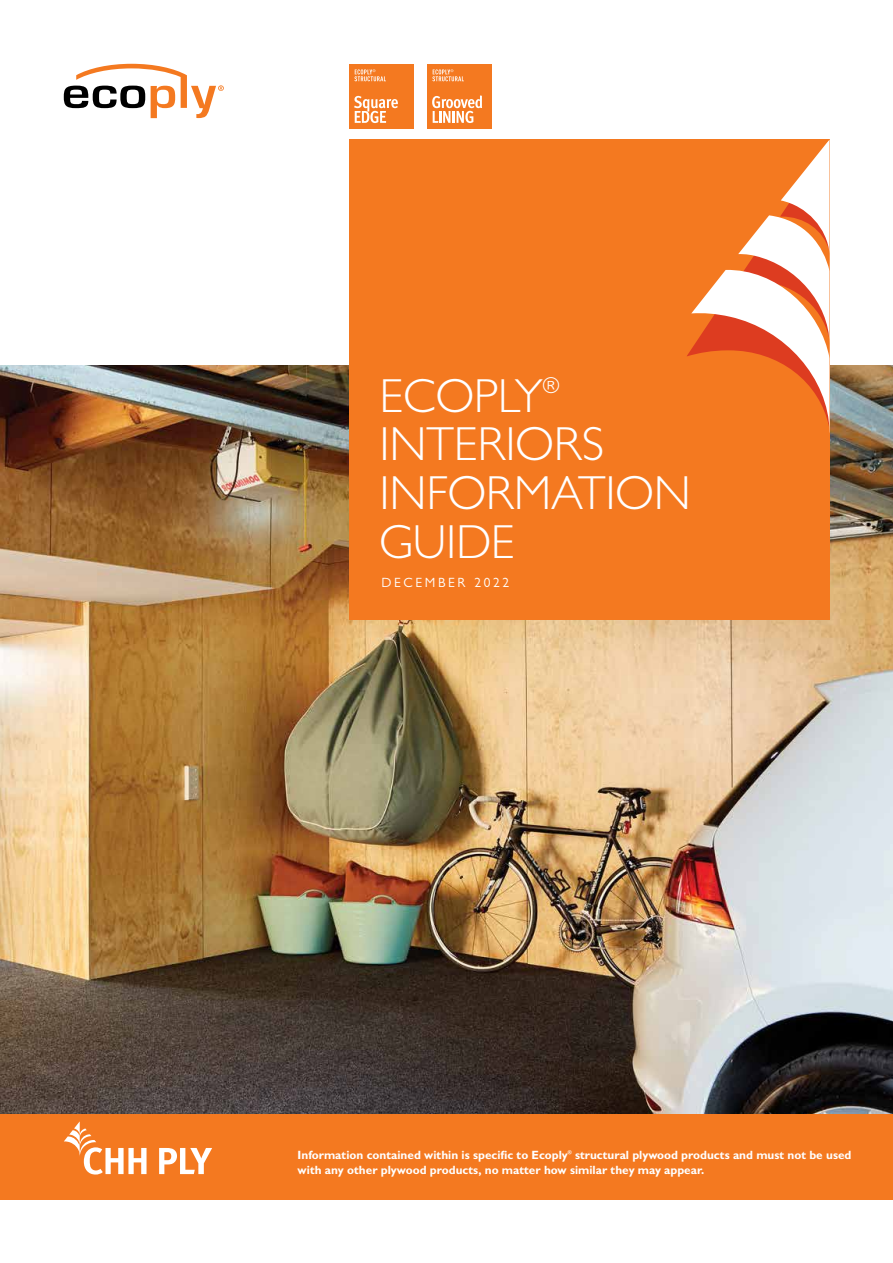
<style>
.page{position:relative;width:893px;height:1263px;background:#fff}
.page>*{position:absolute;margin:0;border:0;box-sizing:border-box;transform-origin:0 0}
.t1{font:300 48px/48.6px "Gill Sans MT Pro";letter-spacing:-.005em;color:#fff}
.t2{font:300 21.6px "Gill Sans MT Pro";color:#fff}
.t3{font:13.35px "Gill Sans MT Pro";letter-spacing:.2em;color:#fff}
.t4{font:700 12px/15px "Gill Sans MT Pro";color:#fff}
.t5{font:700 5.4px "Gill Sans MT Pro";color:#fff}
</style>
<div class="page">
<img style="left:0;top:366px;width:893px;height:748px">
<div style="left:349px;top:139px;width:480px;height:481px;background:#f47920"></div>
<svg style="left:687px;top:140px;width:142px;height:286px"></svg>
<div style="left:0;top:1114px;width:893px;height:85px;background:#f47920"></div>
<div style="left:349px;top:64px;width:65px;height:65px;background:#f47920"></div>
<svg style="left:355px;top:69px;width:31px;height:12px"></svg>
<svg style="left:354px;top:96px;width:44px;height:27px"></svg>
<div style="left:427px;top:64px;width:65px;height:65px;background:#f47920"></div>
<svg style="left:432px;top:69px;width:32px;height:12px"></svg>
<svg style="left:432px;top:95px;width:50px;height:28px"></svg>
<svg style="left:64px;top:64px;width:160px;height:54px"></svg>
<svg style="left:64px;top:1121px;width:83px;height:53px"></svg>
<svg style="left:159px;top:1148px;width:53px;height:26px"></svg>
<h1 class="t1" style="left:379px;top:370px;width:165px">ECOPLY</h1>
<h2 class="t2" style="left:543px;top:372px;width:19px">®</h2>
<h1 class="t1" style="left:379px;top:419px;width:313px">INTERIORS<br>INFORMATION<br>GUIDE</h1>
<p class="t3" style="left:381px;top:575px;width:129px">DECEMBER 2022</p>
<p class="t4" style="left:298px;top:1147px;width:272px">Information contained within is specific to Ecoply</p>
<p class="t5" style="left:568px;top:1149px;width:5px">®</p>
<p class="t4" style="left:298px;top:1147px;width:555px;text-indent:277px">structural plywood products and must not be used with any other plywood products, no matter how similar they may appear.</p>
</div>
